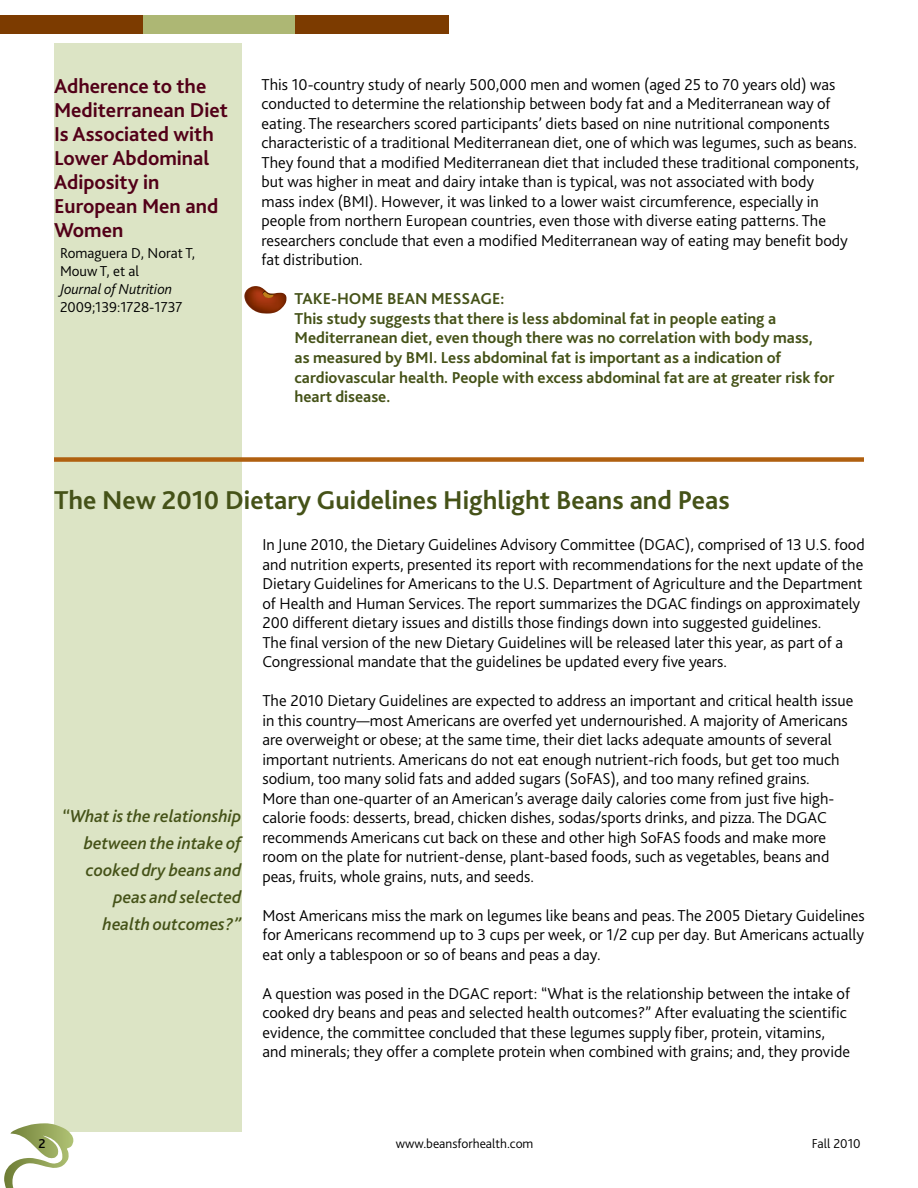
<style>
.page{position:relative;width:918px;height:1188px;background:#fff}
.page>*{position:absolute;margin:0;border:0;box-sizing:border-box;transform-origin:0 0}
.t1{font:700 27px "Bliss 2";color:#455218}
.t2{font:700 21px/24px "Bliss 2";color:#520018}
.t3{font:italic 500 18px/27px "Bliss 2";color:#455218;text-align:right}
.t4{font:300 16.5px/19.5px "Bliss 2";color:#000}
.t5{font:700 16.5px/19.5px "Bliss 2";color:#455218}
.t6{font:300 15px/18px "Bliss 2";color:#000}
.t7{font:italic 300 15px "Bliss 2";color:#000}
.t8{font:300 13.5px "Bliss 2";color:#000}
.t9{font:500 13.5px "Bliss 2";color:#000}
</style>
<div class="page">
<div style="left:54px;top:44px;width:187px;height:1088px;background:#dce4c5"></div>
<svg style="left:4px;top:1123px;width:69px;height:65px"></svg>
<div style="left:142px;top:15px;width:153px;height:19px;background:#adb774"></div>
<div style="left:295px;top:15px;width:154px;height:19px;background:#7c3b00"></div>
<div style="left:0;top:15px;width:143px;height:19px;background:#7c3b00"></div>
<img style="left:244px;top:286px;width:43px;height:28px">
<svg style="left:262px;top:291px;width:12px;height:8px"></svg>
<div style="left:54px;top:457px;width:810px;height:5px;background:#b06010"></div>
<p class="t2" style="left:54px;top:74px;width:175px">Adherence to the<br>Mediterranean Diet<br>Is Associated with<br>Lower Abdominal<br>Adiposity in<br>European Men and<br>Women</p>
<p class="t6" style="left:60px;top:244px;width:137px">Romaguera D, Norat T,<br>Mouw T, et al</p>
<p class="t7" style="left:60px;top:280px;width:114px">Journal of Nutrition</p>
<p class="t6" style="left:60px;top:298px;width:124px">2009;139:1728-1737</p>
<p class="t4" style="left:262px;top:74px;width:599px">This 10-country study of nearly 500,000 men and women (aged 25 to 70 years old) was conducted to determine the relationship between body fat and a Mediterranean way of eating. The researchers scored participants’ diets based on nine nutritional components characteristic of a traditional Mediterranean diet, one of which was legumes, such as beans.<br>They found that a modified Mediterranean diet that included these traditional components, but was higher in meat and dairy intake than is typical, was not associated with body<br>mass index (BMI). However, it was linked to a lower waist circumference, especially in people from northern European countries, even those with diverse eating patterns. The researchers conclude that even a modified Mediterranean way of eating may benefit body fat distribution.</p>
<p class="t5" style="left:295px;top:289px;width:541px">TAKE-HOME BEAN MESSAGE:<br>This study suggests that there is less abdominal fat in people eating a Mediterranean diet, even though there was no correlation with body mass,<br>as measured by BMI. Less abdominal fat is important as a indication of cardiovascular health. People with excess abdominal fat are at greater risk for heart disease.</p>
<h1 class="t1" style="left:54px;top:483px;width:677px">The New 2010 Dietary Guidelines Highlight Beans and Peas</h1>
<p class="t4" style="left:262px;top:534px;width:604px">In June 2010, the Dietary Guidelines Advisory Committee (DGAC), comprised of 13 U.S. food and nutrition experts, presented its report with recommendations for the next update of the Dietary Guidelines for Americans to the U.S. Department of Agriculture and the Department of Health and Human Services. The report summarizes the DGAC findings on approximately 200 different dietary issues and distills those findings down into suggested guidelines.<br>The final version of the new Dietary Guidelines will be released later this year, as part of a Congressional mandate that the guidelines be updated every five years.</p>
<p class="t4" style="left:262px;top:690px;width:593px">The 2010 Dietary Guidelines are expected to address an important and critical health issue in this country—most Americans are overfed yet undernourished. A majority of Americans are overweight or obese; at the same time, their diet lacks adequate amounts of several important nutrients. Americans do not eat enough nutrient-rich foods, but get too much sodium, too many solid fats and added sugars (SoFAS), and too many refined grains.<br>More than one-quarter of an American’s average daily calories come from just five high&shy;calorie foods: desserts, bread, chicken dishes, sodas/sports drinks, and pizza. The DGAC recommends Americans cut back on these and other high SoFAS foods and make more room on the plate for nutrient-dense, plant-based foods, such as vegetables, beans and peas, fruits, whole grains, nuts, and seeds.</p>
<p class="t4" style="left:262px;top:905px;width:604px;text-align:justify">Most Americans miss the mark on legumes like beans and peas. The 2005 Dietary Guidelines for Americans recommend up to 3 cups per week, or 1/2 cup per day. But Americans actually eat only a tablespoon or so of beans and peas a day.</p>
<p class="t4" style="left:262px;top:983px;width:589px">A question was posed in the DGAC report: “What is the relationship between the intake of cooked dry beans and peas and selected health outcomes?” After evaluating the scientific evidence, the committee concluded that these legumes supply fiber, protein, vitamins, and minerals; they offer a complete protein when combined with grains; and, they provide</p>
<p class="t3" style="left:62px;top:802px;width:181px">“What is the relationship between the intake of cooked dry beans and peas and selected health outcomes?”</p>
<p class="t9" style="left:39px;top:1135px;width:9px">2</p>
<p class="t8" style="left:396px;top:1135px;width:139px">www.beansforhealth.com</p>
<p class="t8" style="left:812px;top:1135px;width:50px">Fall 2010</p>
</div>
